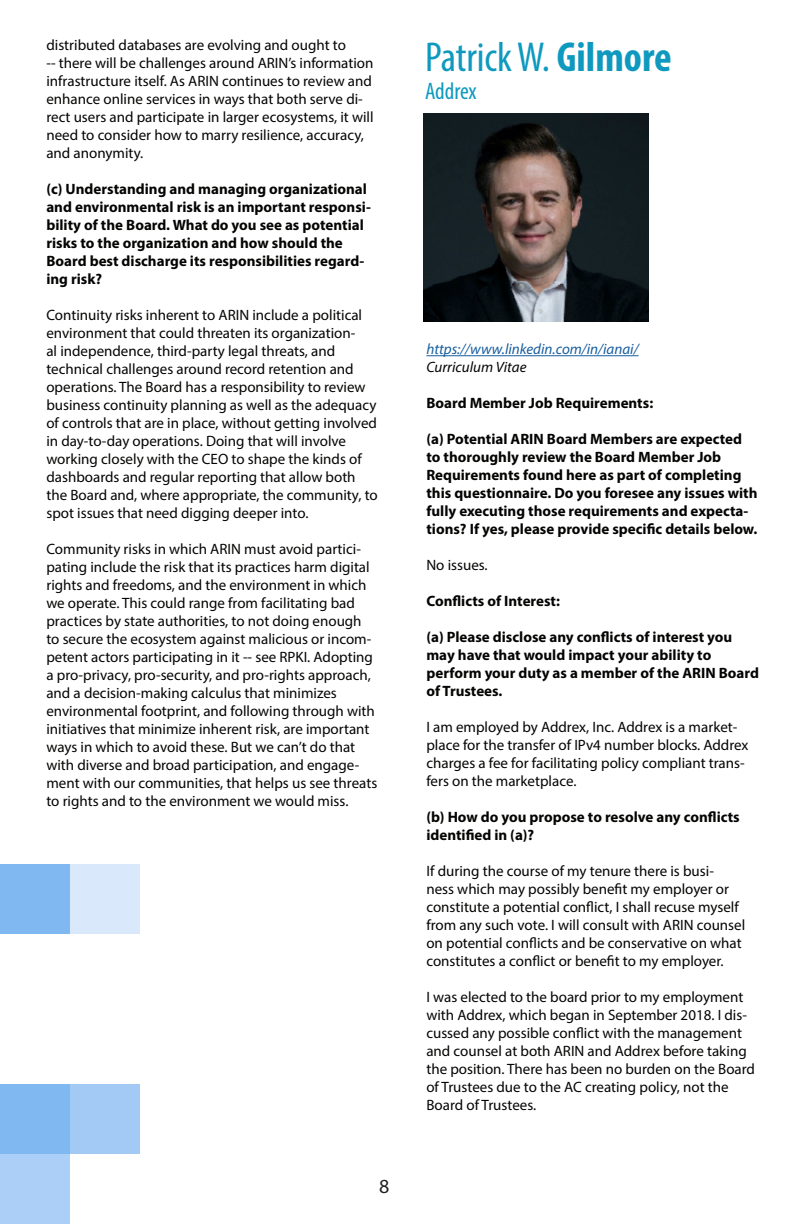
<style>
.page{position:relative;width:792px;height:1224px;background:#fff}
.page>*{position:absolute;margin:0;border:0;box-sizing:border-box;transform-origin:0 0}
.t1{font:condensed 42px "Myriad Pro";color:#0f99bf}
.t2{font:condensed 24px "Myriad Pro";letter-spacing:-.005em;color:#0f99bf}
.t3{font:20px "Myriad Pro";color:#231f20}
.t4{font:15px/18px "Myriad Pro";color:#040503}
.t5{font:700 15px/18px "Myriad Pro";color:#040503}
.t6{font:italic 15px "Myriad Pro";color:#175d9e}
.t7{font:italic 15px "Myriad Pro";color:#040503}
.s1{font-weight:700}
</style>
<div class="page">
<img style="left:423px;top:114px;width:225px;height:208px">
<hr style="left:426px;top:355px;width:213px;height:1px;background:#175d9e">
<div style="left:0;top:1084px;width:70px;height:70px;background:#80b8f2"></div>
<div style="left:0;top:864px;width:70px;height:70px;background:#80b8f2"></div>
<div style="left:0;top:1154px;width:70px;height:70px;background:#abcff7"></div>
<div style="left:70px;top:1084px;width:70px;height:70px;background:#a3c9f5"></div>
<div style="left:70px;top:864px;width:70px;height:70px;background:#d9e8fa"></div>
<p class="t4" style="left:46px;top:36px;width:329px">distributed databases are evolving and ought to<br>-- there will be challenges around ARIN’s information infrastructure itself. As ARIN continues to review and enhance online services in ways that both serve di&shy;rect users and participate in larger ecosystems, it will need to consider how to marry resilience, accuracy, and anonymity.</p>
<p class="t5" style="left:46px;top:180px;width:326px">(c) Understanding and managing organizational and environmental risk is an important responsi&shy;bility of the Board. What do you see as potential risks to the organization and how should the Board best discharge its responsibilities regard&shy;ing risk?</p>
<p class="t4" style="left:46px;top:306px;width:333px">Continuity risks inherent to ARIN include a political environment that could threaten its organization-<br>al independence, third-party legal threats, and technical challenges around record retention and operations. The Board has a responsibility to review business continuity planning as well as the adequacy of controls that are in place, without getting involved in day-to-day operations. Doing that will involve working closely with the CEO to shape the kinds of dashboards and regular reporting that allow both the Board and, where appropriate, the community, to spot issues that need digging deeper into.</p>
<p class="t4" style="left:46px;top:540px;width:332px">Community risks in which ARIN must avoid partici&shy;pating include the risk that its practices harm digital rights and freedoms, and the environment in which we operate. This could range from facilitating bad practices by state authorities, to not doing enough to secure the ecosystem against malicious or incom&shy;petent actors participating in it -- see RPKI. Adopting a pro-privacy, pro-security, and pro-rights approach, and a decision-making calculus that minimizes environmental footprint, and following through with initiatives that minimize inherent risk, are important ways in which to avoid these. But we can’t do that with diverse and broad participation, and engage&shy;ment with our communities, that helps us see threats to rights and to the environment we would miss.</p>
<h3 class="t3" style="left:379px;top:1174px;width:12px">8</h3>
<p class="t1" style="left:425px;top:31px;width:248px">Patrick W. <span class="s1">Gilmore</span></p>
<p class="t2" style="left:425px;top:77px;width:53px">Addrex</p>
<p class="t6" style="left:426px;top:340px;width:214px">https://www.linkedin.com/in/ianai/</p>
<p class="t7" style="left:426px;top:358px;width:102px">Curriculum Vitae</p>
<p class="t5" style="left:426px;top:394px;width:228px">Board Member Job Requirements:</p>
<p class="t5" style="left:426px;top:430px;width:333px">(a) Potential ARIN Board Members are expected to thoroughly review the Board Member Job Requirements found here as part of completing this questionnaire. Do you foresee any issues with fully executing those requirements and expecta&shy;tions? If yes, please provide specific details below.</p>
<p class="t4" style="left:426px;top:556px;width:63px">No issues.</p>
<p class="t5" style="left:426px;top:592px;width:135px">Conflicts of Interest:</p>
<p class="t5" style="left:426px;top:628px;width:334px">(a) Please disclose any conflicts of interest you may have that would impact your ability to perform your duty as a member of the ARIN Board of Trustees.</p>
<p class="t4" style="left:426px;top:718px;width:324px">I am employed by Addrex, Inc. Addrex is a market&shy;place for the transfer of IPv4 number blocks. Addrex charges a fee for facilitating policy compliant trans&shy;fers on the marketplace.</p>
<p class="t5" style="left:426px;top:808px;width:315px">(b) How do you propose to resolve any conflicts identified in (a)?</p>
<p class="t4" style="left:426px;top:862px;width:320px">If during the course of my tenure there is busi&shy;ness which may possibly benefit my employer or constitute a potential conflict, I shall recuse myself from any such vote. I will consult with ARIN counsel on potential conflicts and be conservative on what constitutes a conflict or benefit to my employer.</p>
<p class="t4" style="left:426px;top:988px;width:330px">I was elected to the board prior to my employment with Addrex, which began in September 2018. I dis&shy;cussed any possible conflict with the management and counsel at both ARIN and Addrex before taking the position. There has been no burden on the Board of Trustees due to the AC creating policy, not the Board of Trustees.</p>
</div>
